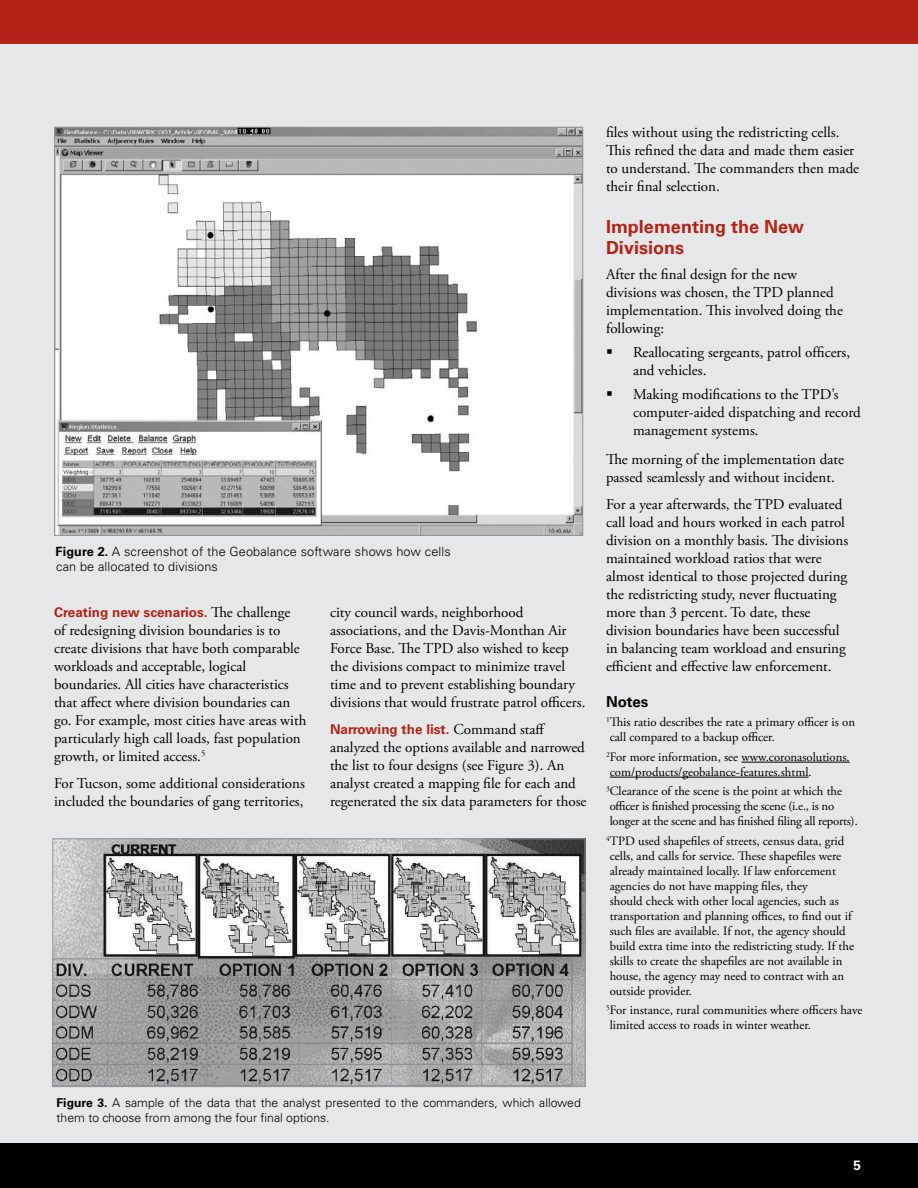
<style>
.page{position:relative;width:918px;height:1188px;background:#fff}
.page>*{position:absolute;margin:0;border:0;box-sizing:border-box;transform-origin:0 0}
.t1{font:700 18px/21px "Univers";color:#b32317}
.t2{font:15px/18px "Adobe Garamond Pro";color:#000}
.t3{font:15px/18px "Adobe Garamond";color:#000}
.t4{font:700 15px "Univers";color:#000}
.t5{font:700 13.5px "Univers";color:#b32317}
.t6{font:700 13.5px "Univers";color:#fff}
.t7{font:12.75px/15px "Adobe Garamond Pro";color:#000}
.t8{font:12.75px/15px "Adobe Garamond Pro";letter-spacing:-.02em;color:#000}
.t9{font:300 12.75px/15.3px "Univers";letter-spacing:.01em;color:#000}
.t10{font:300 12.15px/14.7px "Univers";color:#000}
.s1{font-weight:700}
.s2{font-family:"Adobe Garamond Pro";font-weight:400;font-size:15px;color:#000}
</style>
<div class="page">
<div style="left:0;top:42px;width:918px;height:1128px;background:#e6e7e8"></div>
<div style="left:0;top:0;width:918px;height:44px;background:#b32317"></div>
<div style="left:0;top:1144px;width:918px;height:44px;background:#000"></div>
<hr style="left:741px;top:762px;width:109px;height:1px;background:#000">
<hr style="left:610px;top:777px;width:199px;height:1px;background:#000">
<img style="left:56px;top:129px;width:525px;height:405px">
<img style="left:54px;top:840px;width:529px;height:245px">
<div style="left:52px;top:838px;width:533px;height:249px;border:1px solid #939598"></div>
<p class="t9" style="left:56px;top:543px;width:397px"><span class="s1">Figure 2.</span> A screenshot of the Geobalance software shows how cells can be allocated to divisions</p>
<p class="t5" style="left:54px;top:604px;width:238px">Creating new scenarios. <span class="s2">The challenge</span></p>
<p class="t2" style="left:54px;top:622px;width:254px">of redesigning division boundaries is to create divisions that have both comparable workloads and acceptable, logical boundaries. All cities have characteristics that affect where division boundaries can go. For example, most cities have areas with particularly high call loads, fast population growth, or limited access.<sup>5</sup></p>
<p class="t2" style="left:54px;top:775px;width:252px">For Tucson, some additional considerations included the boundaries of gang territories,</p>
<p class="t2" style="left:330px;top:604px;width:257px">city council wards, neighborhood associations, and the Davis-Monthan Air Force Base. The TPD also wished to keep the divisions compact to minimize travel time and to prevent establishing boundary divisions that would frustrate patrol officers.</p>
<p class="t5" style="left:330px;top:721px;width:217px">Narrowing the list. <span class="s2">Command staff</span></p>
<p class="t2" style="left:330px;top:739px;width:258px">analyzed the options available and narrowed the list to four designs (see Figure 3). An analyst created a mapping file for each and regenerated the six data parameters for those</p>
<p class="t2" style="left:606px;top:124px;width:255px">files without using the redistricting cells.<br>This refined the data and made them easier to understand. The commanders then made their final selection.</p>
<p class="t1" style="left:606px;top:216px;width:200px">Implementing the New<br>Divisions</p>
<p class="t2" style="left:606px;top:266px;width:238px">After the final design for the new divisions was chosen, the TPD planned implementation. This involved doing the following:</p>
<p class="t3" style="left:633px;top:344px;width:219px">Reallocating sergeants, patrol officers, and vehicles.</p>
<p class="t3" style="left:633px;top:386px;width:229px">Making modifications to the TPD’s computer-aided dispatching and record management systems.</p>
<p class="t2" style="left:606px;top:451px;width:240px">The morning of the implementation date passed seamlessly and without incident.</p>
<p class="t2" style="left:606px;top:496px;width:244px">For a year afterwards, the TPD evaluated call load and hours worked in each patrol division on a monthly basis. The divisions maintained workload ratios that were almost identical to those projected during the redistricting study, never fluctuating more than 3 percent. To date, these division boundaries have been successful in balancing team workload and ensuring efficient and effective law enforcement.</p>
<p class="t4" style="left:606px;top:693px;width:44px">Notes</p>
<p class="t7" style="left:606px;top:715px;width:251px"><sup>1</sup>This ratio describes the rate a primary officer is on call compared to a backup officer.</p>
<p class="t7" style="left:606px;top:750px;width:245px"><sup>2</sup>For more information, see www.coronasolutions. com/products/geobalance-features.shtml.</p>
<p class="t8" style="left:606px;top:784px;width:253px"><sup>3</sup>Clearance of the scene is the point at which the officer is finished processing the scene (i.e., is no longer at the scene and has finished filing all reports).</p>
<p class="t7" style="left:606px;top:834px;width:250px"><sup>4</sup>TPD used shapefiles of streets, census data, grid cells, and calls for service. These shapefiles were already maintained locally. If law enforcement agencies do not have mapping files, they<br>should check with other local agencies, such as transportation and planning offices, to find out if such files are available. If not, the agency should build extra time into the redistricting study. If the skills to create the shapefiles are not available in house, the agency may need to contract with an outside provider.</p>
<p class="t7" style="left:606px;top:1003px;width:258px"><sup>5</sup>For instance, rural communities where officers have limited access to roads in winter weather.</p>
<p class="t10" style="left:57px;top:1096px;width:526px"><span class="s1">Figure 3.</span> A sample of the data that the analyst presented to the commanders, which allowed them to choose from among the four final options.</p>
<p class="t6" style="left:854px;top:1157px;width:9px">5</p>
</div>
